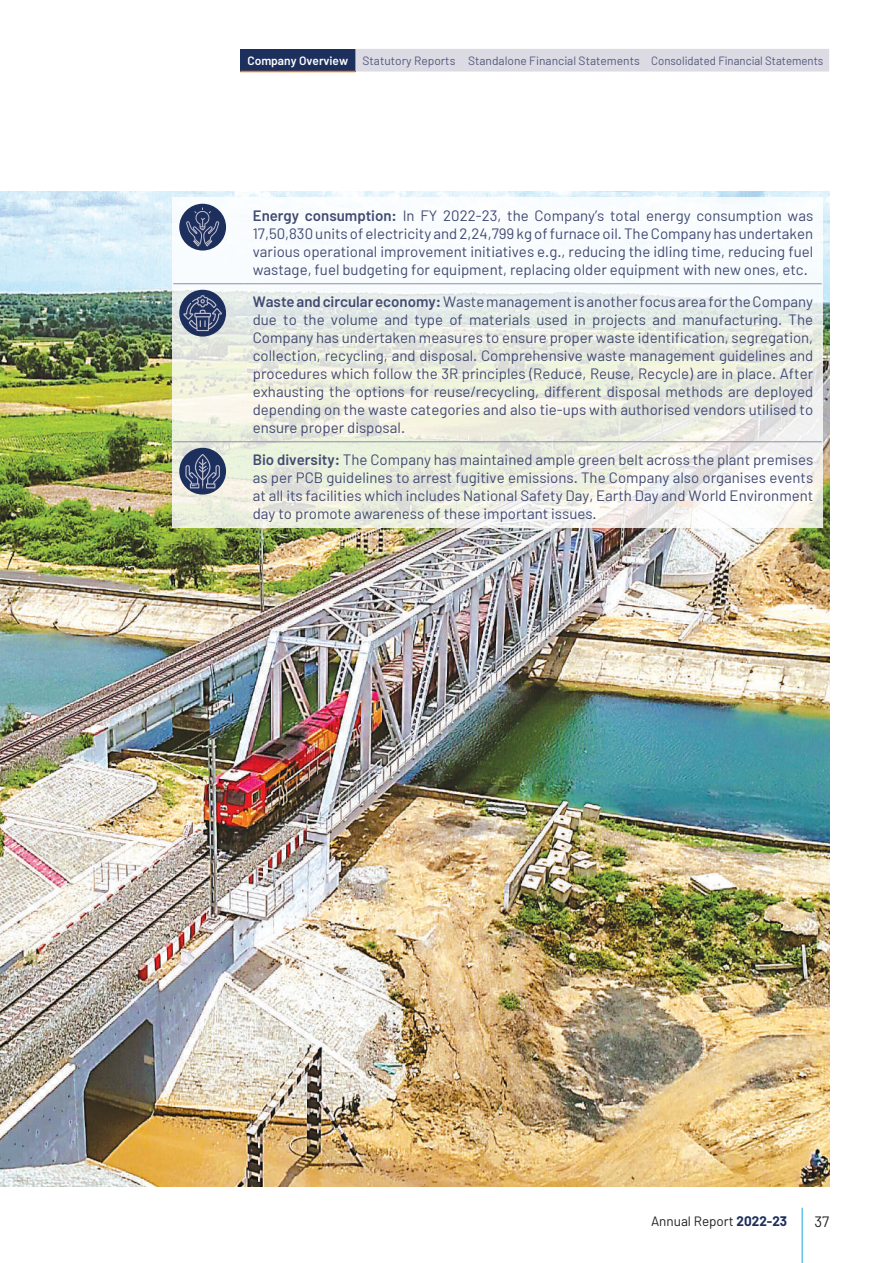
<style>
.page{position:relative;width:893px;height:1263px;background:#fff}
.page>*{position:absolute;margin:0;border:0;box-sizing:border-box;transform-origin:0 0}
.t1{font:15px/18px "Barlow";color:#424a72;text-align:justify}
.t2{font:15px "Barlow";color:#231f20}
.t3{font:13.5px "Barlow";color:#231f20}
.t4{font:12px "Barlow";color:#53597d}
.s1{font-weight:600;color:#fff}
.s2{font-weight:600}
.s3{font-weight:700;color:#1c2f5d}
</style>
<div class="page">
<img style="left:0;top:191px;width:829px;height:995px">
<svg style="left:172px;top:198px;width:651px;height:330px"></svg>
<hr style="left:173px;top:283px;width:71px;height:1px;background:#8f8da7">
<hr style="left:244px;top:283px;width:578px;height:1px;background:#8f8da7">
<hr style="left:173px;top:441px;width:71px;height:1px;background:#8f8da7">
<hr style="left:244px;top:441px;width:578px;height:1px;background:#8f8da7">
<div style="left:179px;top:204px;width:47px;height:46px;background:#1c2f5d;border-radius:50%"></div>
<svg style="left:186px;top:208px;width:34px;height:39px"></svg>
<div style="left:179px;top:290px;width:47px;height:46px;background:#1c2f5d;border-radius:50%"></div>
<svg style="left:183px;top:295px;width:39px;height:36px"></svg>
<div style="left:179px;top:448px;width:47px;height:47px;background:#1c2f5d;border-radius:50%"></div>
<svg style="left:185px;top:454px;width:35px;height:34px"></svg>
<hr style="left:802px;top:1208px;width:1px;height:55px;background:#18a8e1">
<div style="left:240px;top:49px;width:115px;height:23px;background:#1c2f5d"></div>
<div style="left:355px;top:49px;width:474px;height:23px;background:#dcdbe4"></div>
<hr style="left:240px;top:71px;width:115px;height:1px;background:#f17f22">
<p class="t4" style="left:247px;top:53px;width:577px"><span class="s1">Company Overview</span> Statutory Reports Standalone Financial Statements Consolidated Financial Statements</p>
<p class="t1" style="left:253px;top:206px;width:562px"><span class="s2">Energy consumption:</span> In FY 2022-23, the Company’s total energy consumption was 17,50,830 units of electricity and 2,24,799 kg of furnace oil. The Company has undertaken various operational improvement initiatives e.g., reducing the idling time, reducing fuel wastage, fuel budgeting for equipment, replacing older equipment with new ones, etc.</p>
<p class="t1" style="left:253px;top:292px;width:562px"><span class="s2">Waste and circular economy:</span> Waste management is another focus area for the Company due to the volume and type of materials used in projects and manufacturing. The Company has undertaken measures to ensure proper waste identification, segregation, collection, recycling, and disposal. Comprehensive waste management guidelines and procedures which follow the 3R principles (Reduce, Reuse, Recycle) are in place. After exhausting the options for reuse/recycling, different disposal methods are deployed depending on the waste categories and also tie-ups with authorised vendors utilised to ensure proper disposal.</p>
<p class="t1" style="left:253px;top:450px;width:562px"><span class="s2">Bio diversity:</span> The Company has maintained ample green belt across the plant premises as per PCB guidelines to arrest fugitive emissions. The Company also organises events at all its facilities which includes National Safety Day, Earth Day and World Environment day to promote awareness of these important issues.</p>
<p class="t3" style="left:651px;top:1213px;width:138px">Annual Report <span class="s3">2022-23</span></p>
<p class="t2" style="left:814px;top:1213px;width:16px">37</p>
</div>
